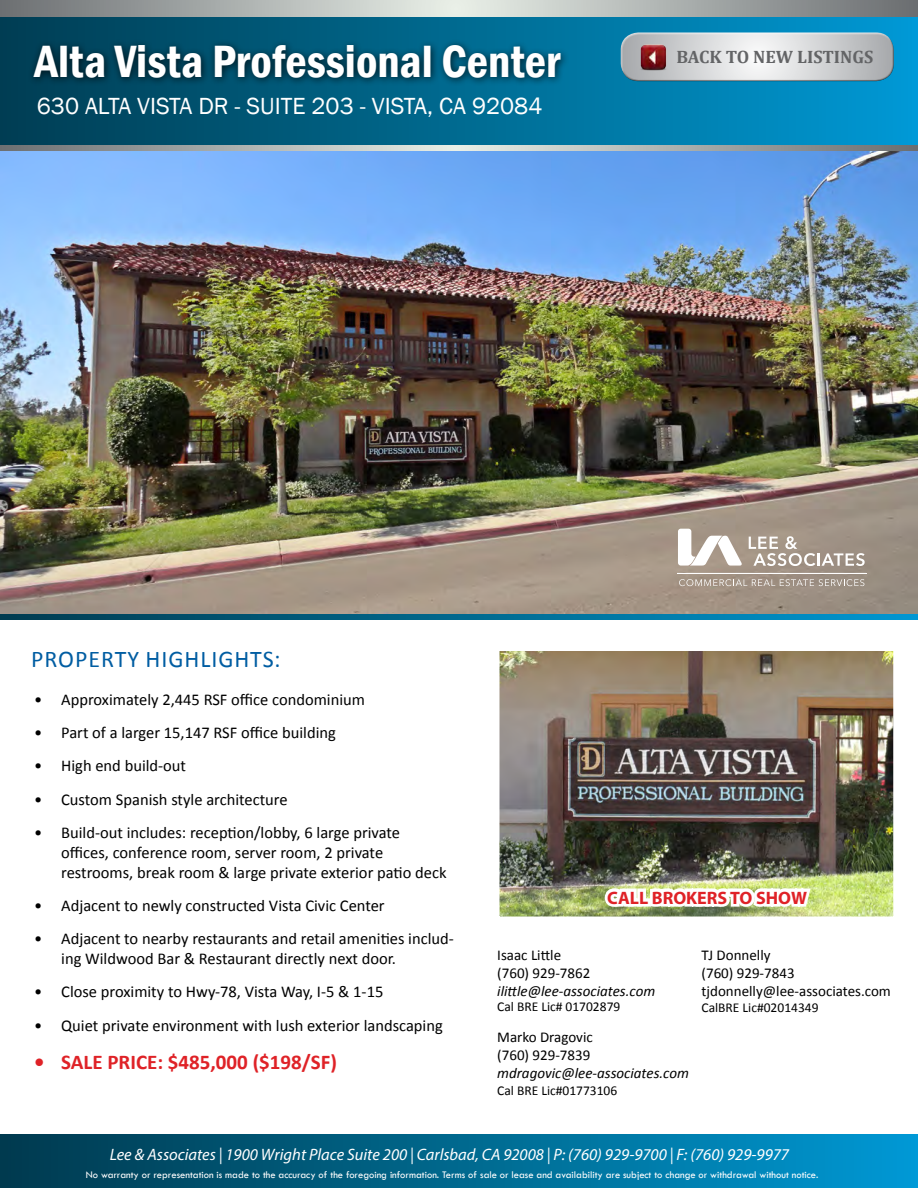
<style>
.page{position:relative;width:918px;height:1188px;background:#fff}
.page>*{position:absolute;margin:0;border:0;box-sizing:border-box;transform-origin:0 0}
.t1{font:600 condensed 46.5px "Franklin Gothic";color:#fff}
.t2{font:24px "Franklin Gothic";color:#fff}
.t3{font:24px "Calibri";letter-spacing:.04em;color:#005da2}
.t4{font:700 21px "Calibri";color:#df2227}
.t5{font:700 18px "Myriad Pro";color:#df2227}
.t6{font:700 18px "Cambria";color:#636466}
.t7{font:16.5px/19.8px "Calibri";color:#000}
.t8{font:italic 16.5px "Myriad Pro";color:#fff}
.t9{font:15px/18px "Calibri";color:#000}
.t10{font:italic 15px "Calibri";color:#000}
.t11{font:13.5px "Calibri";color:#000}
.t12{font:10.5px "Tw Cen";color:#fff}
</style>
<div class="page">
<div style="left:0;top:1134px;width:918px;height:54px;background:linear-gradient(to right,#00394d,#0098d2)"></div>
<svg style="left:0;top:614px;width:918px;height:6px;background:#00688f"></svg>
<img style="left:500px;top:652px;width:393px;height:264px">
<div style="left:497px;top:649px;width:399px;height:270px;border:2px solid #fff"></div>
<img style="left:0;top:150px;width:918px;height:464px">
<div style="left:0;top:17px;width:918px;height:129px;background:linear-gradient(to right,#003d51,#0098d3)"></div>
<svg style="left:0;top:0;width:918px;height:17px;background:#a9aeac"></svg>
<svg style="left:0;top:146px;width:918px;height:4px;background:#a9aeac"></svg>
<div style="left:28px;top:39px;width:542px;height:48px;background:#000;opacity:.75"></div>
<img style="left:602px;top:778px;width:213px;height:141px">
<svg style="left:749px;top:536px;width:116px;height:30px"></svg>
<svg style="left:678px;top:529px;width:64px;height:37px"></svg>
<svg style="left:679px;top:579px;width:185px;height:7px"></svg>
<hr style="left:677px;top:573px;width:189px;height:1px;background:#fff">
<svg style="left:621px;top:32px;width:273px;height:5px"></svg>
<svg style="left:621px;top:37px;width:273px;height:44px;background:#ccd0d2"></svg>
<img style="left:636px;top:40px;width:36px;height:36px">
<h1 class="t1" style="left:34px;top:31px;width:527px">Alta Vista Professional Center</h1>
<h2 class="t2" style="left:37px;top:92px;width:507px">630 ALTA VISTA DR - SUITE 203 - VISTA, CA 92084</h2>
<p class="t6" style="left:676px;top:44px;width:198px">BACK TO NEW LISTINGS</p>
<h2 class="t3" style="left:31px;top:644px;width:251px">PROPERTY HIGHLIGHTS:</h2>
<p class="t7" style="left:34px;top:690px;width:332px">• Approximately 2,445 RSF office condominium</p>
<p class="t7" style="left:34px;top:723px;width:303px">• Part of a larger 15,147 RSF office building</p>
<p class="t7" style="left:34px;top:756px;width:153px">• High end build-out</p>
<p class="t7" style="left:34px;top:789px;width:255px">• Custom Spanish style architecture</p>
<p class="t7" style="left:61px;top:823px;width:387px;text-indent:-27px">• Build-out includes: reception/lobby, 6 large private offices, conference room, server room, 2 private restrooms, break room &amp; large private exterior patio deck</p>
<p class="t7" style="left:34px;top:896px;width:352px">• Adjacent to newly constructed Vista Civic Center</p>
<p class="t7" style="left:61px;top:929px;width:394px;text-indent:-27px">• Adjacent to nearby restaurants and retail amenities includ&shy;ing Wildwood Bar &amp; Restaurant directly next door.</p>
<p class="t7" style="left:34px;top:982px;width:351px">• Close proximity to Hwy-78, Vista Way, I-5 &amp; 1-15</p>
<p class="t7" style="left:34px;top:1015px;width:410px">• Quiet private environment with lush exterior landscaping</p>
<p class="t4" style="left:34px;top:1049px;width:304px">• SALE PRICE: $485,000 ($198/SF)</p>
<p class="t5" style="left:607px;top:886px;width:201px">CALL BROKERS TO SHOW</p>
<p class="t9" style="left:497px;top:946px;width:95px">Isaac Little (760) 929-7862</p>
<p class="t10" style="left:497px;top:980px;width:160px">ilittle@lee-associates.com</p>
<p class="t9" style="left:497px;top:1028px;width:97px">Marko Dragovic (760) 929-7839</p>
<p class="t10" style="left:497px;top:1063px;width:193px">mdragovic@lee-associates.com</p>
<p class="t11" style="left:497px;top:998px;width:125px">Cal BRE Lic# 01702879</p>
<p class="t11" style="left:497px;top:1082px;width:122px">Cal BRE Lic#01773106</p>
<p class="t9" style="left:702px;top:946px;width:191px">TJ Donnelly<br>(760) 929-7843 tjdonnelly@lee-associates.com</p>
<p class="t11" style="left:702px;top:999px;width:119px">CalBRE Lic#02014349</p>
<p class="t8" style="left:110px;top:1144px;width:681px">Lee &amp; Associates | 1900 Wright Place Suite 200 | Carlsbad, CA 92008 | P: (760) 929-9700 | F: (760) 929-9977</p>
<p class="t12" style="left:86px;top:1169px;width:734px">No warranty or representation is made to the accuracy of the foregoing information. Terms of sale or lease and availability are subject to change or withdrawal without notice.</p>
</div>
